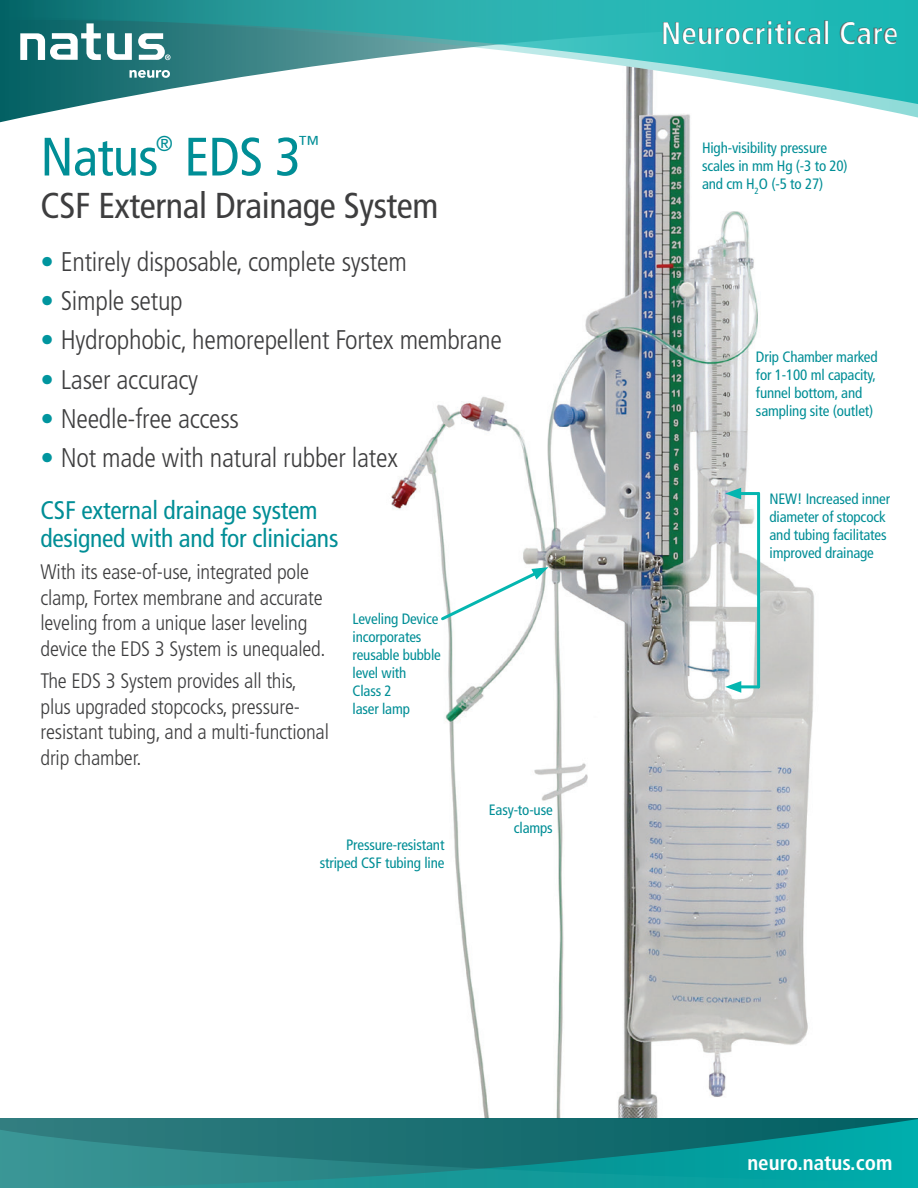
<style>
.page{position:relative;width:918px;height:1188px;background:#fff}
.page>*{position:absolute;margin:0;border:0;box-sizing:border-box;transform-origin:0 0}
.t1{font:condensed 54px "Frutiger LT Std";letter-spacing:-.01em;color:#008e96}
.t2{font:condensed 36px "Frutiger LT Std";letter-spacing:-.01em;color:#3e3e3f}
.t3{font:700 condensed 31.5px "Frutiger LT Std";color:#fff}
.t4{font:300 condensed 27px "Frutiger LT Std";letter-spacing:-.01em;color:#3e3e3f}
.t5{font:condensed 25.5px/28.5px "Frutiger LT Std";letter-spacing:-.01em;color:#008e96}
.t6{font:condensed 21.6px "Frutiger LT Std";color:#008e96}
.t7{font:300 condensed 21px/25.5px "Frutiger LT Std";letter-spacing:-.01em;color:#3e3e3f}
.t8{font:700 condensed 21px "Frutiger LT Std";color:#fff}
.t9{font:condensed 15px/18px "Frutiger LT Std";letter-spacing:-.01em;color:#008e96}
.s1{font-weight:700;color:#00959e}
</style>
<div class="page">
<img style="left:391px;top:125px;width:423px;height:992px">
<svg style="left:0;top:1117px;width:918px;height:10px;background:#307e80"></svg>
<svg style="left:0;top:1127px;width:918px;height:61px;background:#1a898a"></svg>
<svg style="left:0;top:0;width:918px;height:121px"></svg>
<svg style="left:107px;top:33px;width:25px;height:27px"></svg>
<svg style="left:20px;top:23px;width:81px;height:37px"></svg>
<svg style="left:138px;top:33px;width:33px;height:27px"></svg>
<svg style="left:130px;top:70px;width:40px;height:8px"></svg>
<div style="left:505px;top:14px;width:413px;height:39px;background:#231f20;opacity:.7"></div>
<svg style="left:439px;top:567px;width:109px;height:56px"></svg>
<hr style="left:735px;top:492px;width:24px;height:3px;background:#04b6b0">
<svg style="left:725px;top:488px;width:16px;height:11px"></svg>
<hr style="left:736px;top:685px;width:23px;height:3px;background:#04b6b0">
<svg style="left:725px;top:681px;width:16px;height:12px"></svg>
<hr style="left:757px;top:494px;width:3px;height:193px;background:#04b6b0">
<h1 class="t1" style="left:40px;top:125px;width:119px">Natus</h1>
<h3 class="t6" style="left:156px;top:131px;width:19px">®</h3>
<h1 class="t1" style="left:184px;top:125px;width:118px">EDS 3</h1>
<h3 class="t6" style="left:298px;top:131px;width:23px">™</h3>
<h2 class="t2" style="left:40px;top:185px;width:400px">CSF External Drainage System</h2>
<h3 class="t4" style="left:40px;top:246px;width:368px"><span class="s1">•</span> Entirely disposable, complete system</h3>
<h3 class="t4" style="left:40px;top:286px;width:144px"><span class="s1">•</span> Simple setup</h3>
<h3 class="t4" style="left:40px;top:325px;width:463px"><span class="s1">•</span> Hydrophobic, hemorepellent Fortex membrane</h3>
<h3 class="t4" style="left:40px;top:364px;width:159px"><span class="s1">•</span> Laser accuracy</h3>
<h3 class="t4" style="left:40px;top:403px;width:200px"><span class="s1">•</span> Needle-free access</h3>
<h3 class="t4" style="left:40px;top:442px;width:359px"><span class="s1">•</span> Not made with natural rubber latex</h3>
<h3 class="t5" style="left:40px;top:496px;width:299px">CSF external drainage system designed with and for clinicians</h3>
<h3 class="t7" style="left:40px;top:560px;width:287px">With its ease-of-use, integrated pole clamp, Fortex membrane and accurate leveling from a unique laser leveling device the EDS 3 System is unequaled.</h3>
<h3 class="t7" style="left:40px;top:668px;width:290px">The EDS 3 System provides all this, plus upgraded stopcocks, pressure&shy;resistant tubing, and a multi-functional drip chamber.</h3>
<p class="t9" style="left:352px;top:610px;width:90px">Leveling Device incorporates reusable bubble level with<br>Class 2<br>laser lamp</p>
<p class="t9" style="left:320px;top:836px;width:126px;text-align:right">Pressure-resistant striped CSF tubing line</p>
<p class="t9" style="left:489px;top:801px;width:66px;text-align:right">Easy-to-use clamps</p>
<h3 class="t3" style="left:661px;top:14px;width:239px">Neurocritical Care</h3>
<p class="t9" style="left:702px;top:139px;width:147px">High-visibility pressure scales in mm Hg (-3 to 20) and cm H<sub>2</sub>O (-5 to 27)</p>
<p class="t9" style="left:756px;top:348px;width:123px">Drip Chamber marked for 1-100 ml capacity, funnel bottom, and sampling site (outlet)</p>
<p class="t9" style="left:769px;top:490px;width:122px">NEW! Increased inner diameter of stopcock and tubing facilitates improved drainage</p>
<h3 class="t8" style="left:747px;top:1150px;width:146px">neuro.natus.com</h3>
</div>
